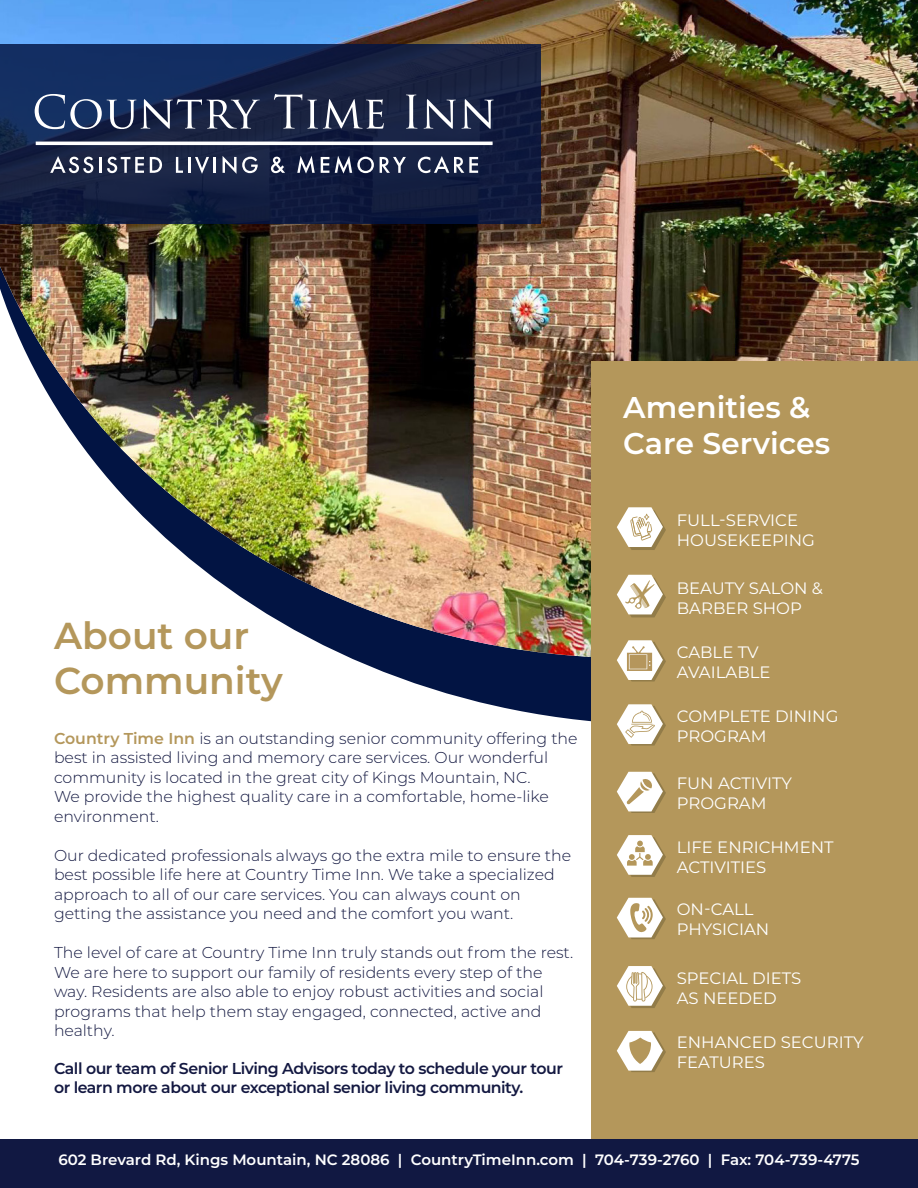
<style>
.page{position:relative;width:918px;height:1188px;background:#fff}
.page>*{position:absolute;margin:0;border:0;box-sizing:border-box;transform-origin:0 0}
.t1{font:600 37.5px "Montserrat";color:#b4975b}
.t2{font:600 30px "Montserrat";color:#fff}
.t3{font:16.5px "Montserrat";color:#fff}
.t4{font:300 15.75px/19.5px "Montserrat";color:#131841}
.t5{font:600 15.75px/19.5px "Montserrat";letter-spacing:-.03em;color:#131841}
.t6{font:600 15px "Montserrat";color:#fff}
.s1{font-weight:600;color:#b4975b}
</style>
<div class="page">
<svg style="left:350px;top:658px;width:242px;height:67px;fill:#021443"></svg>
<img style="left:0;top:0;width:918px;height:658px">
<div style="left:592px;top:362px;width:326px;height:826px;background:#b4975b"></div>
<svg style="left:617px;top:507px;width:49px;height:43px"></svg>
<svg style="left:617px;top:575px;width:49px;height:42px"></svg>
<svg style="left:617px;top:640px;width:49px;height:42px"></svg>
<svg style="left:0;top:44px;width:541px;height:180px;background:#18264a"></svg>
<svg style="left:617px;top:704px;width:49px;height:42px"></svg>
<svg style="left:617px;top:772px;width:49px;height:41px"></svg>
<svg style="left:617px;top:835px;width:49px;height:42px"></svg>
<svg style="left:617px;top:898px;width:49px;height:41px"></svg>
<svg style="left:617px;top:966px;width:49px;height:42px"></svg>
<svg style="left:617px;top:1031px;width:49px;height:41px"></svg>
<div style="left:0;top:1139px;width:918px;height:49px;background:#111842"></div>
<svg style="left:50px;top:156px;width:43px;height:17px"></svg>
<hr style="left:99px;top:157px;width:3px;height:16px;background:#fff">
<svg style="left:107px;top:157px;width:37px;height:16px"></svg>
<svg style="left:150px;top:157px;width:12px;height:16px"></svg>
<svg style="left:176px;top:157px;width:40px;height:17px"></svg>
<svg style="left:223px;top:156px;width:35px;height:18px"></svg>
<svg style="left:271px;top:157px;width:14px;height:16px"></svg>
<svg style="left:297px;top:156px;width:18px;height:18px"></svg>
<svg style="left:321px;top:157px;width:8px;height:16px"></svg>
<svg style="left:335px;top:156px;width:39px;height:18px"></svg>
<svg style="left:380px;top:157px;width:26px;height:16px"></svg>
<svg style="left:418px;top:156px;width:60px;height:17px"></svg>
<svg style="left:35px;top:94px;width:225px;height:35px;background:#414f70"></svg>
<svg style="left:274px;top:94px;width:110px;height:35px;background:#485068"></svg>
<svg style="left:406px;top:95px;width:12px;height:34px"></svg>
<svg style="left:424px;top:99px;width:32px;height:30px"></svg>
<svg style="left:462px;top:99px;width:32px;height:30px"></svg>
<p class="t1" style="left:54px;top:609px;width:197px">About our</p>
<p class="t1" style="left:54px;top:654px;width:230px">Community</p>
<p class="t4" style="left:54px;top:728px;width:525px"><span class="s1">Country Time Inn</span> is an outstanding senior community offering the best in assisted living and memory care services. Our wonderful community is located in the great city of Kings Mountain, NC.<br>We provide the highest quality care in a comfortable, home-like environment.</p>
<p class="t4" style="left:54px;top:845px;width:519px">Our dedicated professionals always go the extra mile to ensure the best possible life here at Country Time Inn. We take a specialized approach to all of our care services. You can always count on getting the assistance you need and the comfort you want.</p>
<p class="t4" style="left:54px;top:942px;width:521px">The level of care at Country Time Inn truly stands out from the rest.<br>We are here to support our family of residents every step of the way. Residents are also able to enjoy robust activities and social programs that help them stay engaged, connected, active and healthy.</p>
<p class="t5" style="left:54px;top:1058px;width:511px">Call our team of Senior Living Advisors today to schedule your tour or learn more about our exceptional senior living community.</p>
<p class="t2" style="left:623px;top:386px;width:189px">Amenities &amp;</p>
<p class="t2" style="left:623px;top:422px;width:208px">Care Services</p>
<p class="t3" style="left:677px;top:509px;width:123px">FULL-SERVICE</p>
<p class="t3" style="left:677px;top:529px;width:140px">HOUSEKEEPING</p>
<p class="t3" style="left:677px;top:577px;width:148px">BEAUTY SALON &amp;</p>
<p class="t3" style="left:677px;top:596px;width:127px">BARBER SHOP</p>
<p class="t3" style="left:677px;top:641px;width:83px">CABLE TV</p>
<p class="t3" style="left:677px;top:660px;width:95px">AVAILABLE</p>
<p class="t3" style="left:677px;top:705px;width:163px">COMPLETE DINING</p>
<p class="t3" style="left:677px;top:724px;width:91px">PROGRAM</p>
<p class="t3" style="left:677px;top:772px;width:117px">FUN ACTIVITY</p>
<p class="t3" style="left:677px;top:792px;width:91px">PROGRAM</p>
<p class="t3" style="left:677px;top:836px;width:158px">LIFE ENRICHMENT</p>
<p class="t3" style="left:677px;top:856px;width:91px">ACTIVITIES</p>
<p class="t3" style="left:677px;top:898px;width:78px">ON-CALL</p>
<p class="t3" style="left:677px;top:918px;width:94px">PHYSICIAN</p>
<p class="t3" style="left:677px;top:967px;width:126px">SPECIAL DIETS</p>
<p class="t3" style="left:677px;top:987px;width:102px">AS NEEDED</p>
<p class="t3" style="left:677px;top:1031px;width:188px">ENHANCED SECURITY</p>
<p class="t3" style="left:677px;top:1051px;width:90px">FEATURES</p>
<p class="t6" style="left:58px;top:1149px;width:803px">602 Brevard Rd, Kings Mountain, NC 28086 | CountryTimeInn.com | 704-739-2760 | Fax: 704-739-4775</p>
</div>
